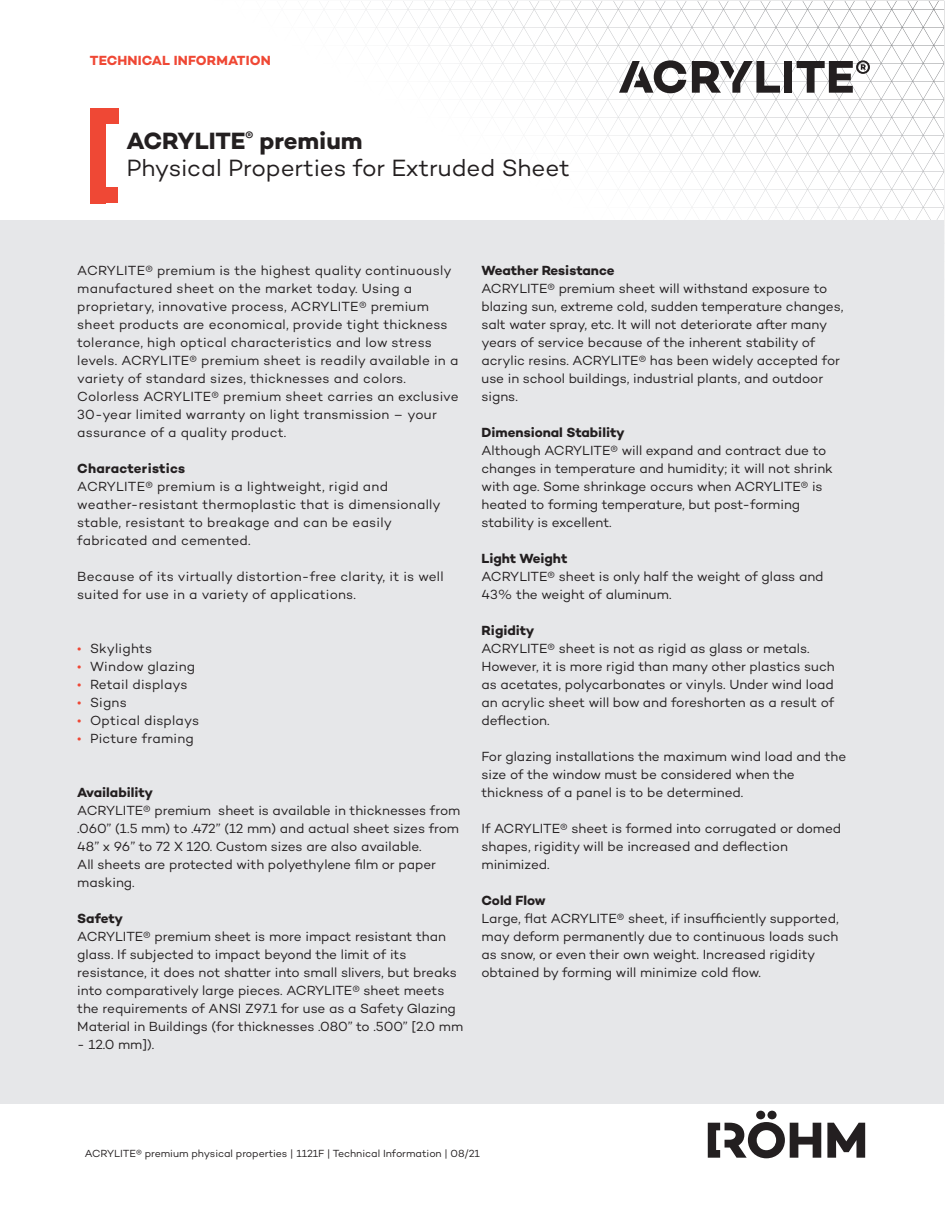
<style>
.page{position:relative;width:945px;height:1215px;background:#fff}
.page>*{position:absolute;margin:0;border:0;box-sizing:border-box;transform-origin:0 0}
.t1{font:24px/27px "Campton";letter-spacing:-.005em;color:#231f20}
.Aufzählung{font:13.5px/18px "Campton";color:#231f20}
.Fließtext{font:13.5px/18px "Campton";letter-spacing:.015em;color:#231f20}
.Aufzählung-2{font:13.5px/18px "Campton";letter-spacing:.02em;color:#231f20}
.Aufzählung-3{font:700 13.5px "Campton";color:#231f20}
.t2{font:700 13.5px "Campton";letter-spacing:.01em;color:#ef4835}
.Aufzählung-4{font:700 13.5px "Campton";letter-spacing:.02em;color:#231f20}
.t3{font:10.5px "Campton";letter-spacing:-.005em;color:#231f20}
.s1{font-weight:700}
.s2{color:#ef4835}
</style>
<div class="page">
<div style="left:1px;top:220px;width:943px;height:883px;background:#e6e7e9"></div>
<div style="left:767px;top:1111px;width:10px;height:8px;background:#231f20;border-radius:50%"></div>
<div style="left:756px;top:1111px;width:9px;height:8px;background:#231f20;border-radius:50%"></div>
<svg style="left:827px;top:1123px;width:38px;height:35px"></svg>
<svg style="left:708px;top:1122px;width:113px;height:36px"></svg>
<svg style="left:90px;top:1px;width:854px;height:219px"></svg>
<p class="t2" style="left:90px;top:52px;width:182px">TECHNICAL INFORMATION</p>
<h1 class="t1" style="left:126px;top:127px;width:445px"><span class="s1">ACRYLITE</span><sup>®</sup> <span class="s1">premium<br></span>Physical Properties for Extruded Sheet</h1>
<p class="Fließtext" style="left:77px;top:261px;width:383px">ACRYLITE® premium is the highest quality continuously manufactured sheet on the market today. Using a proprietary, innovative process, ACRYLITE® premium sheet products are economical, provide tight thickness tolerance, high optical characteristics and low stress levels. ACRYLITE® premium sheet is readily available in a variety of standard sizes, thicknesses and colors.<br>Colorless ACRYLITE® premium sheet carries an exclusive 30-year limited warranty on light transmission – your assurance of a quality product.</p>
<p class="Aufzählung-4" style="left:77px;top:460px;width:110px">Characteristics</p>
<p class="Aufzählung" style="left:77px;top:477px;width:365px">ACRYLITE® premium is a lightweight, rigid and weather-resistant thermoplastic that is dimensionally stable, resistant to breakage and can be easily fabricated and cemented.</p>
<p class="Aufzählung-2" style="left:77px;top:567px;width:368px">Because of its virtually distortion-free clarity, it is well suited for use in a variety of applications.</p>
<p class="Fließtext" style="left:77px;top:639px;width:77px"><span class="s2">•</span> Skylights</p>
<p class="Fließtext" style="left:77px;top:657px;width:119px"><span class="s2">•</span> Window glazing</p>
<p class="Fließtext" style="left:77px;top:675px;width:112px"><span class="s2">•</span> Retail displays</p>
<p class="Fließtext" style="left:77px;top:693px;width:51px"><span class="s2">•</span> Signs</p>
<p class="Fließtext" style="left:77px;top:711px;width:123px"><span class="s2">•</span> Optical displays</p>
<p class="Fließtext" style="left:77px;top:729px;width:118px"><span class="s2">•</span> Picture framing</p>
<p class="Aufzählung-3" style="left:77px;top:784px;width:77px">Availability</p>
<p class="Aufzählung" style="left:77px;top:801px;width:385px">ACRYLITE® premium sheet is available in thicknesses from .060” (1.5 mm) to .472” (12 mm) and actual sheet sizes from 48” x 96” to 72 X 120. Custom sizes are also available.<br>All sheets are protected with polyethylene film or paper masking.</p>
<p class="Aufzählung-3" style="left:77px;top:910px;width:47px">Safety</p>
<p class="Aufzählung" style="left:77px;top:927px;width:388px">ACRYLITE® premium sheet is more impact resistant than glass. If subjected to impact beyond the limit of its resistance, it does not shatter into small slivers, but breaks into comparatively large pieces. ACRYLITE® sheet meets the requirements of ANSI Z97.1 for use as a Safety Glazing Material in Buildings (for thicknesses .080” to .500” [2.0 mm</p>
<p class="Aufzählung" style="left:77px;top:1035px;width:79px">- 12.0 mm]).</p>
<p class="Aufzählung-3" style="left:481px;top:262px;width:135px">Weather Resistance</p>
<p class="Aufzählung" style="left:481px;top:279px;width:363px">ACRYLITE® premium sheet will withstand exposure to blazing sun, extreme cold, sudden temperature changes, salt water spray, etc. It will not deteriorate after many years of service because of the inherent stability of acrylic resins. ACRYLITE® has been widely accepted for use in school buildings, industrial plants, and outdoor signs.</p>
<p class="Aufzählung-3" style="left:481px;top:424px;width:145px">Dimensional Stability</p>
<p class="Aufzählung" style="left:481px;top:441px;width:353px">Although ACRYLITE® will expand and contract due to changes in temperature and humidity; it will not shrink with age. Some shrinkage occurs when ACRYLITE® is heated to forming temperature, but post-forming stability is excellent.</p>
<p class="Aufzählung-3" style="left:481px;top:550px;width:87px">Light Weight</p>
<p class="Aufzählung" style="left:481px;top:567px;width:344px">ACRYLITE® sheet is only half the weight of glass and<br>43% the weight of aluminum.</p>
<p class="Aufzählung-3" style="left:481px;top:622px;width:54px">Rigidity</p>
<p class="Aufzählung" style="left:481px;top:639px;width:355px">ACRYLITE® sheet is not as rigid as glass or metals.<br>However, it is more rigid than many other plastics such as acetates, polycarbonates or vinyls. Under wind load an acrylic sheet will bow and foreshorten as a result of deflection.</p>
<p class="Aufzählung" style="left:481px;top:747px;width:366px">For glazing installations the maximum wind load and the size of the window must be considered when the thickness of a panel is to be determined.</p>
<p class="Aufzählung" style="left:481px;top:819px;width:361px">If ACRYLITE® sheet is formed into corrugated or domed shapes, rigidity will be increased and deflection minimized.</p>
<p class="Aufzählung-3" style="left:481px;top:892px;width:66px">Cold Flow</p>
<p class="Aufzählung" style="left:481px;top:909px;width:359px">Large, flat ACRYLITE® sheet, if insufficiently supported, may deform permanently due to continuous loads such as snow, or even their own weight. Increased rigidity obtained by forming will minimize cold flow.</p>
<p class="t3" style="left:85px;top:1147px;width:397px">ACRYLITE® premium physical properties | 1121F | Technical Information | 08/21</p>
</div>
